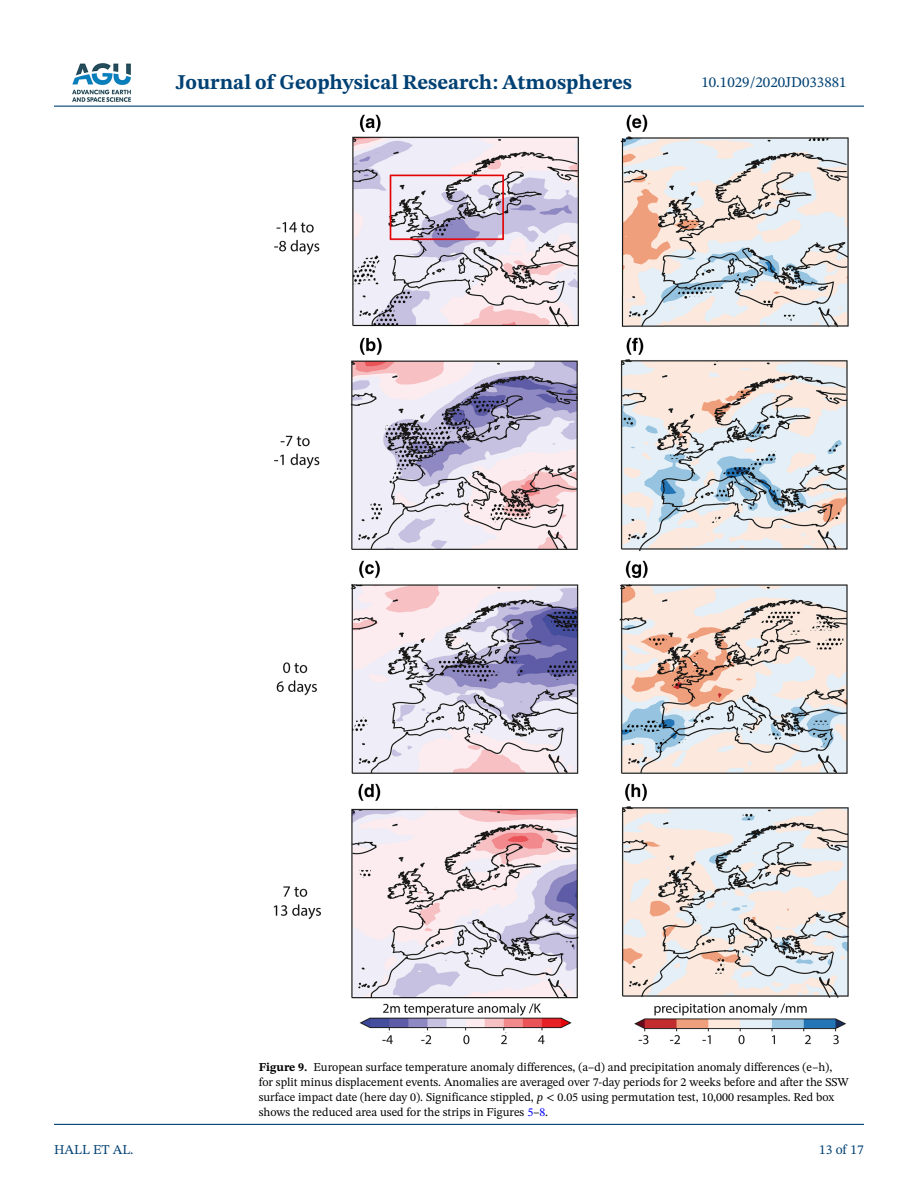
<style>
.page{position:relative;width:918px;height:1188px;background:#fff}
.page>*{position:absolute;margin:0;border:0;box-sizing:border-box;transform-origin:0 0}
.t1{font:700 21px "STIX Two Text";color:#004174}
.t2{font:15px "STIX Two Text";color:#004174}
.t3{font:13.5px "STIX Two Text";color:#004174}
.t4{font:12px/15px "STIX Two Text";color:#000}
.s1{font-weight:700}
.s2{font-style:italic}
.s3{color:#00f}
</style>
<div class="page">
<hr style="left:54px;top:106px;width:810px;height:1px;background:#004174">
<hr style="left:54px;top:1124px;width:810px;height:1px;background:#004174">
<img style="left:72px;top:63px;width:59px;height:39px">
<img style="left:274px;top:115px;width:575px;height:929px">
<h1 class="t1" style="left:176px;top:67px;width:458px">Journal of Geophysical Research: Atmospheres</h1>
<p class="t2" style="left:701px;top:72px;width:147px">10.1029/2020JD033881</p>
<p class="t3" style="left:54px;top:1140px;width:81px">HALL ET AL.</p>
<p class="t4" style="left:259px;top:1060px;width:592px"><span class="s1">Figure 9.</span> European surface temperature anomaly differences, (a–d) and precipitation anomaly differences (e–h), for split minus displacement events. Anomalies are averaged over 7-day periods for 2 weeks before and after the SSW surface impact date (here day 0). Significance stippled, <span class="s2">p</span> &lt; 0.05 using permutation test, 10,000 resamples. Red box shows the reduced area used for the strips in Figures <span class="s3">5</span>–<span class="s3">8</span>.</p>
<p class="t3" style="left:819px;top:1140px;width:46px">13 of 17</p>
</div>
